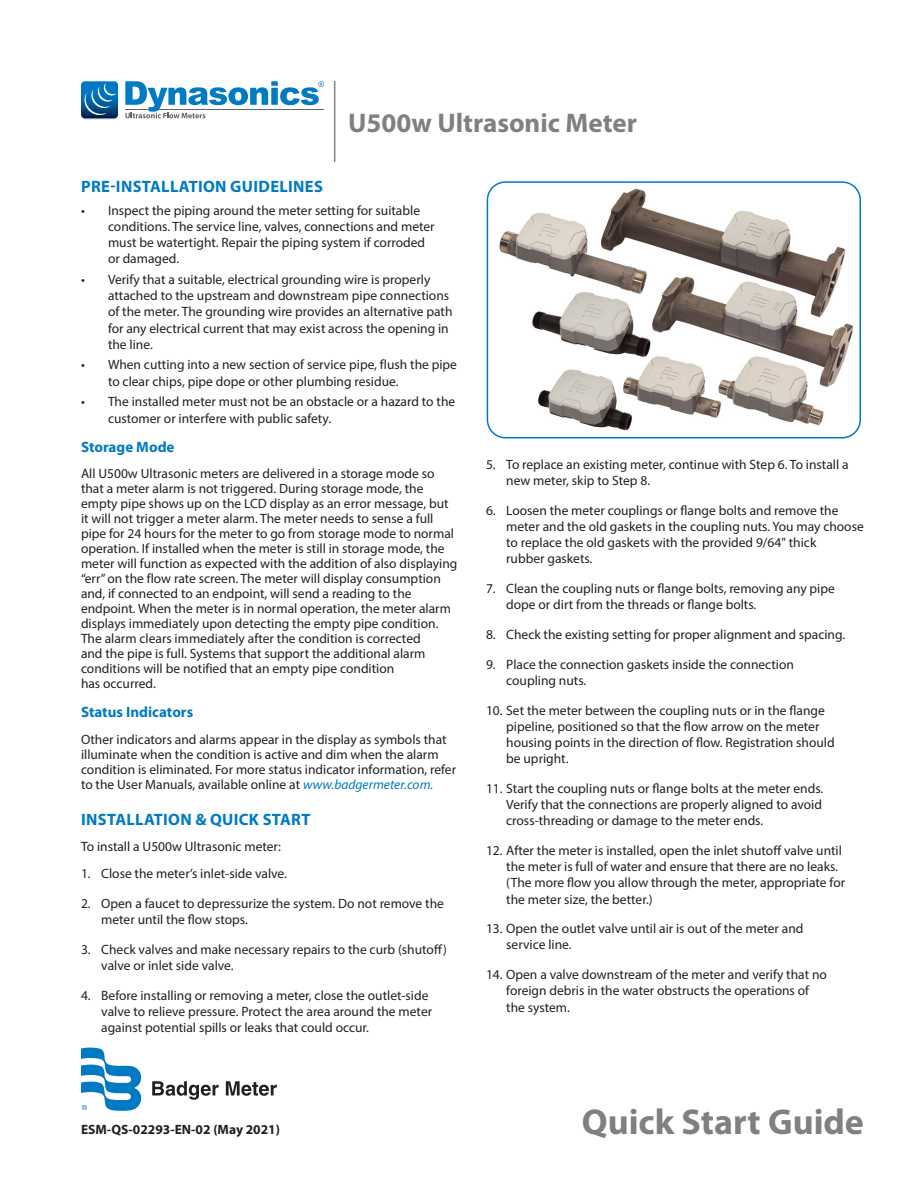
<style>
.page{position:relative;width:918px;height:1188px;background:#fff}
.page>*{position:absolute;margin:0;border:0;box-sizing:border-box;transform-origin:0 0}
.t1{font:700 36px "Myriad Pro";color:#7f807f}
.t2{font:700 27px "Myriad Pro";color:#7f807f}
.Heading_1{font:700 16.5px "Myriad Pro";letter-spacing:.02em;color:#007ac2}
.Heading_2{font:700 15px "Myriad Pro";color:#007ac2}
.Body{font:13.5px/16.2px "Myriad Pro";color:#231f20}
.t3{font:700 13.5px "Myriad Pro";color:#231f20}
.s1{font-style:italic;color:#007ac2}
</style>
<div class="page">
<hr style="left:334px;top:81px;width:1px;height:81px;background:#7f807f">
<img style="left:487px;top:184px;width:373px;height:254px">
<div style="left:487px;top:181px;width:374px;height:257px;border:2px solid #007ac2;border-radius:18px"></div>
<svg style="left:82px;top:115px;width:35px;height:5px"></svg>
<svg style="left:81px;top:81px;width:37px;height:37px"></svg>
<svg style="left:125px;top:81px;width:199px;height:37px"></svg>
<svg style="left:152px;top:1081px;width:67px;height:19px"></svg>
<svg style="left:226px;top:1081px;width:51px;height:15px"></svg>
<svg style="left:81px;top:1048px;width:61px;height:63px"></svg>
<h2 class="t2" style="left:348px;top:105px;width:290px">U500w Ultrasonic Meter</h2>
<p class="Heading_1" style="left:81px;top:175px;width:243px">PRE-INSTALLATION GUIDELINES</p>
<p class="Body" style="left:108px;top:202px;width:328px;text-indent:-27px">• Inspect the piping around the meter setting for suitable conditions. The service line, valves, connections and meter must be watertight. Repair the piping system if corroded or damaged.</p>
<p class="Body" style="left:108px;top:271px;width:346px;text-indent:-27px">• Verify that a suitable, electrical grounding wire is properly attached to the upstream and downstream pipe connections of the meter. The grounding wire provides an alternative path for any electrical current that may exist across the opening in the line.</p>
<p class="Body" style="left:108px;top:357px;width:351px;text-indent:-27px">• When cutting into a new section of service pipe, flush the pipe to clear chips, pipe dope or other plumbing residue.</p>
<p class="Body" style="left:108px;top:393px;width:349px;text-indent:-27px">• The installed meter must not be an obstacle or a hazard to the customer or interfere with public safety.</p>
<p class="Heading_2" style="left:81px;top:437px;width:95px">Storage Mode</p>
<p class="Body" style="left:81px;top:466px;width:378px;line-height:15px">All U500w Ultrasonic meters are delivered in a storage mode so that a meter alarm is not triggered. During storage mode, the empty pipe shows up on the LCD display as an error message, but it will not trigger a meter alarm. The meter needs to sense a full pipe for 24 hours for the meter to go from storage mode to normal operation. If installed when the meter is still in storage mode, the meter will function as expected with the addition of also displaying “err” on the flow rate screen. The meter will display consumption and, if connected to an endpoint, will send a reading to the endpoint. When the meter is in normal operation, the meter alarm displays immediately upon detecting the empty pipe condition.<br>The alarm clears immediately after the condition is corrected<br>and the pipe is full. Systems that support the additional alarm conditions will be notified that an empty pipe condition<br>has occurred.</p>
<p class="Heading_2" style="left:81px;top:702px;width:114px">Status Indicators</p>
<p class="Body" style="left:81px;top:731px;width:377px;line-height:15px">Other indicators and alarms appear in the display as symbols that illuminate when the condition is active and dim when the alarm condition is eliminated. For more status indicator information, refer to the User Manuals, available online at <span class="s1">www.badgermeter.com.</span></p>
<p class="Heading_1" style="left:81px;top:808px;width:231px">INSTALLATION &amp; QUICK START</p>
<p class="Body" style="left:81px;top:838px;width:201px">To install a U500w Ultrasonic meter:</p>
<p class="Body" style="left:81px;top:865px;width:208px">1. Close the meter’s inlet-side valve.</p>
<p class="Body" style="left:101px;top:895px;width:344px;text-indent:-20px">2. Open a faucet to depressurize the system. Do not remove the meter until the flow stops.</p>
<p class="Body" style="left:101px;top:941px;width:347px;text-indent:-20px">3. Check valves and make necessary repairs to the curb (shutoff) valve or inlet side valve.</p>
<p class="Body" style="left:101px;top:987px;width:332px;text-indent:-20px">4. Before installing or removing a meter, close the outlet-side valve to relieve pressure. Protect the area around the meter against potential spills or leaks that could occur.</p>
<p class="t3" style="left:81px;top:1121px;width:201px">ESM-QS-02293-EN-02 (May 2021)</p>
<p class="Body" style="left:506px;top:456px;width:344px;text-indent:-20px">5. To replace an existing meter, continue with Step 6. To install a new meter, skip to Step 8.</p>
<p class="Body" style="left:506px;top:502px;width:359px;text-indent:-20px">6. Loosen the meter couplings or flange bolts and remove the meter and the old gaskets in the coupling nuts. You may choose to replace the old gaskets with the provided 9/64" thick<br>rubber gaskets.</p>
<p class="Body" style="left:506px;top:580px;width:330px;text-indent:-20px">7. Clean the coupling nuts or flange bolts, removing any pipe dope or dirt from the threads or flange bolts.</p>
<p class="Body" style="left:486px;top:626px;width:361px">8. Check the existing setting for proper alignment and spacing.</p>
<p class="Body" style="left:506px;top:656px;width:289px;text-indent:-20px">9. Place the connection gaskets inside the connection coupling nuts.</p>
<p class="Body" style="left:506px;top:702px;width:330px;text-indent:-20px">10. Set the meter between the coupling nuts or in the flange pipeline, positioned so that the flow arrow on the meter housing points in the direction of flow. Registration should be upright.</p>
<p class="Body" style="left:506px;top:780px;width:319px;text-align:justify;text-indent:-20px">11. Start the coupling nuts or flange bolts at the meter ends.<br>Verify that the connections are properly aligned to avoid cross-threading or damage to the meter ends.</p>
<p class="Body" style="left:506px;top:842px;width:340px;text-indent:-20px">12. After the meter is installed, open the inlet shutoff valve until the meter is full of water and ensure that there are no leaks. (The more flow you allow through the meter, appropriate for the meter size, the better.)</p>
<p class="Body" style="left:506px;top:920px;width:299px;text-indent:-20px">13. Open the outlet valve until air is out of the meter and service line.</p>
<p class="Body" style="left:506px;top:966px;width:322px;text-indent:-20px">14. Open a valve downstream of the meter and verify that no foreign debris in the water obstructs the operations of the system.</p>
<h1 class="t1" style="left:582px;top:1098px;width:284px">Quick Start Guide</h1>
</div>
